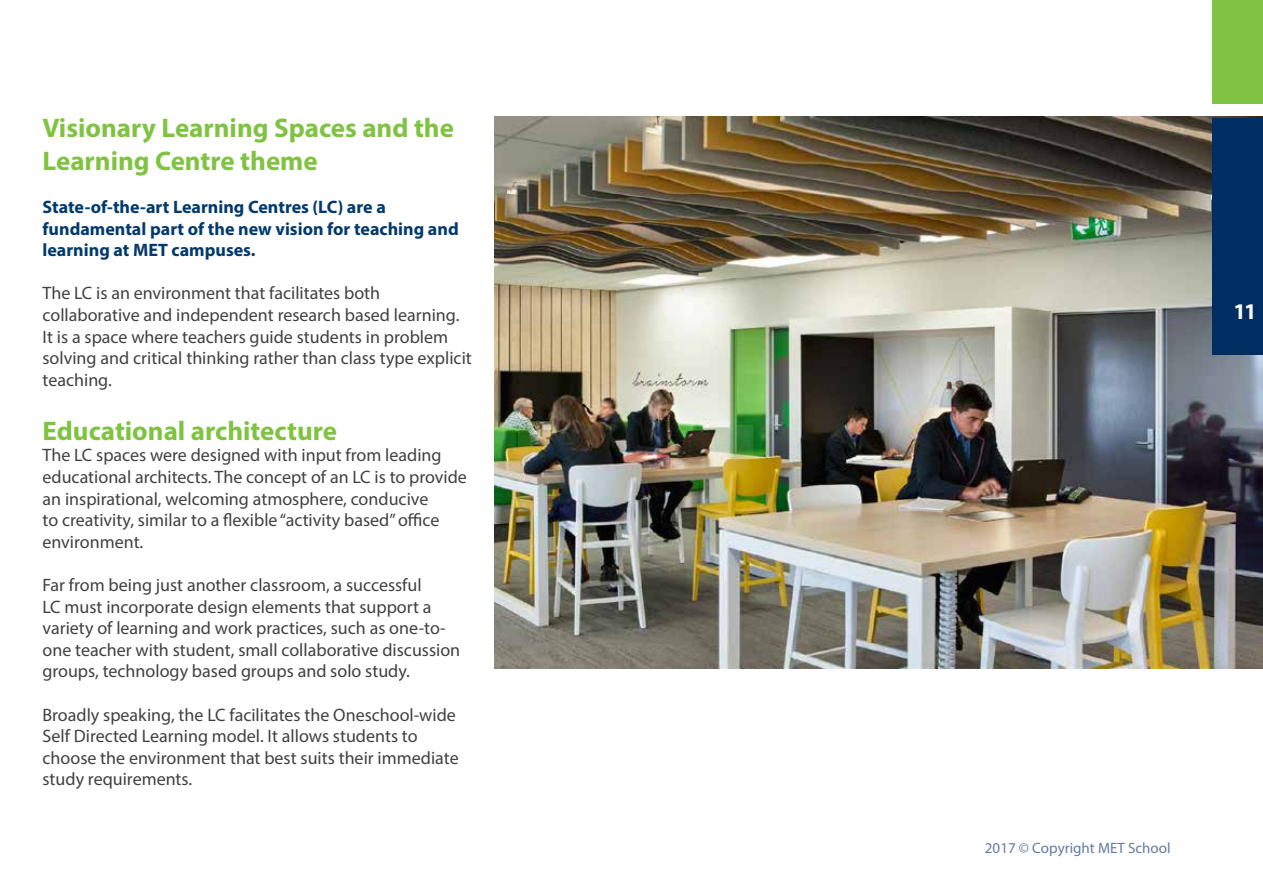
<style>
.page{position:relative;width:1263px;height:893px;background:#fff}
.page>*{position:absolute;margin:0;border:0;box-sizing:border-box;transform-origin:0 0}
.t1{font:700 27px/32.4px "Myriad Pro";color:#80c342}
.t2{font:700 22.5px "Myriad Pro";color:#fff}
.t3{font:18px/21.6px "Myriad Pro";color:#414042}
.t4{font:700 18px/21.6px "Myriad Pro";color:#033a6d}
.t5{font:15px "Myriad Pro";color:#6579a2}
</style>
<div class="page">
<img style="left:494px;top:117px;width:769px;height:552px">
<div style="left:1212px;top:0;width:51px;height:103px;background:#80c342"></div>
<div style="left:1212px;top:118px;width:51px;height:236px;background:#002d62"></div>
<h1 class="t1" style="left:43px;top:111px;width:413px">Visionary Learning Spaces and the<br>Learning Centre theme</h1>
<p class="t4" style="left:43px;top:196px;width:418px">State-of-the-art Learning Centres (LC) are a fundamental part of the new vision for teaching and learning at MET campuses.</p>
<p class="t3" style="left:43px;top:282px;width:431px">The LC is an environment that facilitates both collaborative and independent research based learning.<br>It is a space where teachers guide students in problem solving and critical thinking rather than class type explicit teaching.</p>
<h1 class="t1" style="left:43px;top:414px;width:296px">Educational architecture</h1>
<p class="t3" style="left:43px;top:444px;width:426px">The LC spaces were designed with input from leading educational architects. The concept of an LC is to provide an inspirational, welcoming atmosphere, conducive<br>to creativity, similar to a flexible “activity based” office environment.</p>
<p class="t3" style="left:43px;top:574px;width:419px">Far from being just another classroom, a successful<br>LC must incorporate design elements that support a variety of learning and work practices, such as one-to&shy;one teacher with student, small collaborative discussion groups, technology based groups and solo study.</p>
<p class="t3" style="left:43px;top:703px;width:418px">Broadly speaking, the LC facilitates the Oneschool-wide Self Directed Learning model. It allows students to choose the environment that best suits their immediate study requirements.</p>
<p class="t2" style="left:1233px;top:297px;width:25px">11</p>
<p class="t5" style="left:985px;top:839px;width:187px">2017 © Copyright MET School</p>
</div>
